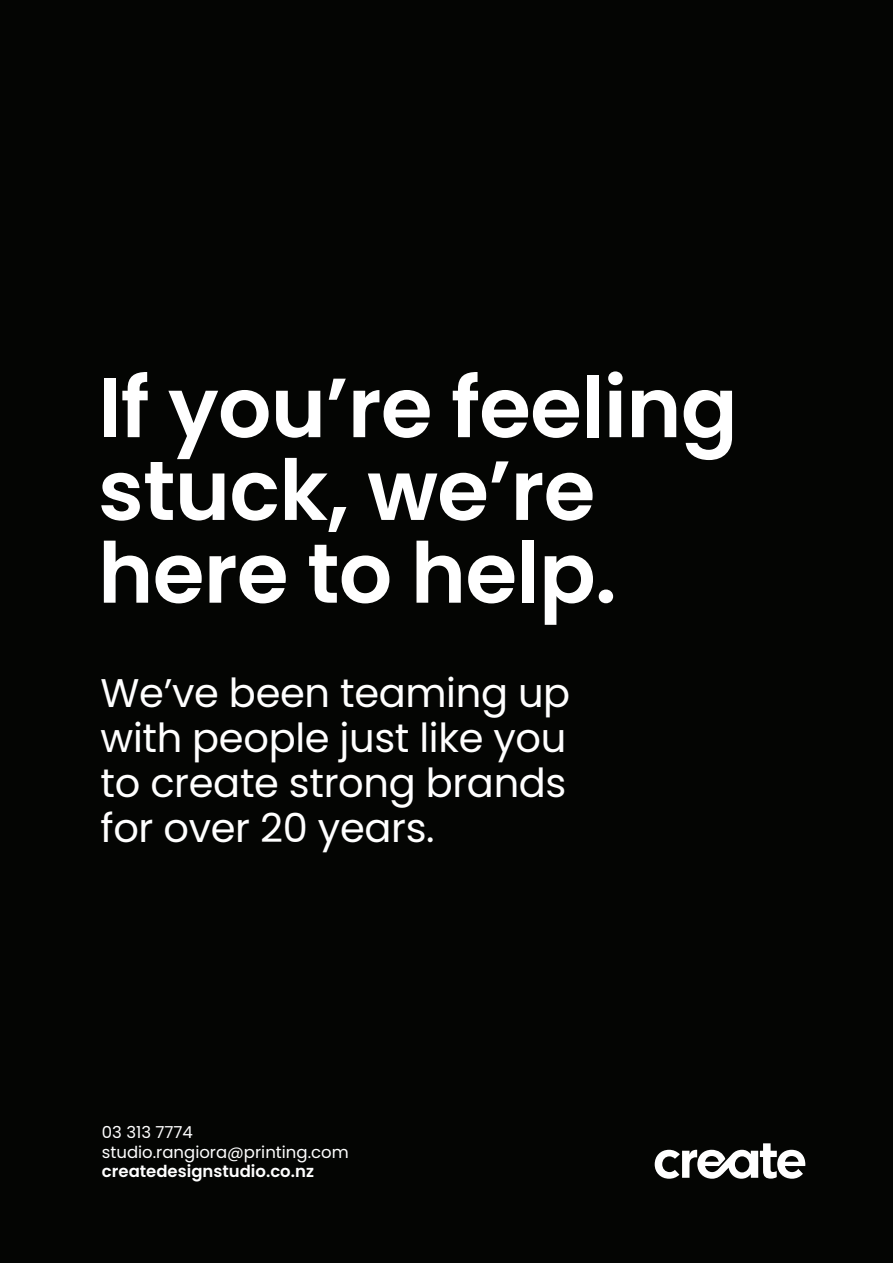
<style>
.page{position:relative;width:893px;height:1263px;background:#040503}
.page>*{position:absolute;margin:0;border:0;box-sizing:border-box;transform-origin:0 0}
.t1{font:600 83.85px/82.8px "Poppins";letter-spacing:-.01em;color:#fff}
.t2{font:40.05px/45px "Poppins";letter-spacing:-.01em;color:#fff;text-align:justify}
.t3{font:16.5px/19.8px "Poppins";color:#fff}
.t4{font:600 16.5px "Poppins";color:#fff}
</style>
<div class="page">
<svg style="left:655px;top:1143px;width:150px;height:36px"></svg>
<h1 class="t1" style="left:98px;top:367px;width:641px">If you’re feeling stuck, we’re here to help.</h1>
<p class="t2" style="left:101px;top:671px;width:471px">We’ve been teaming up with people just like you to create strong brands for over 20 years.</p>
<p class="t3" style="left:102px;top:1122px;width:248px">03 313 7774 studio.rangiora@printing.com</p>
<p class="t4" style="left:102px;top:1162px;width:214px">createdesignstudio.co.nz</p>
</div>
